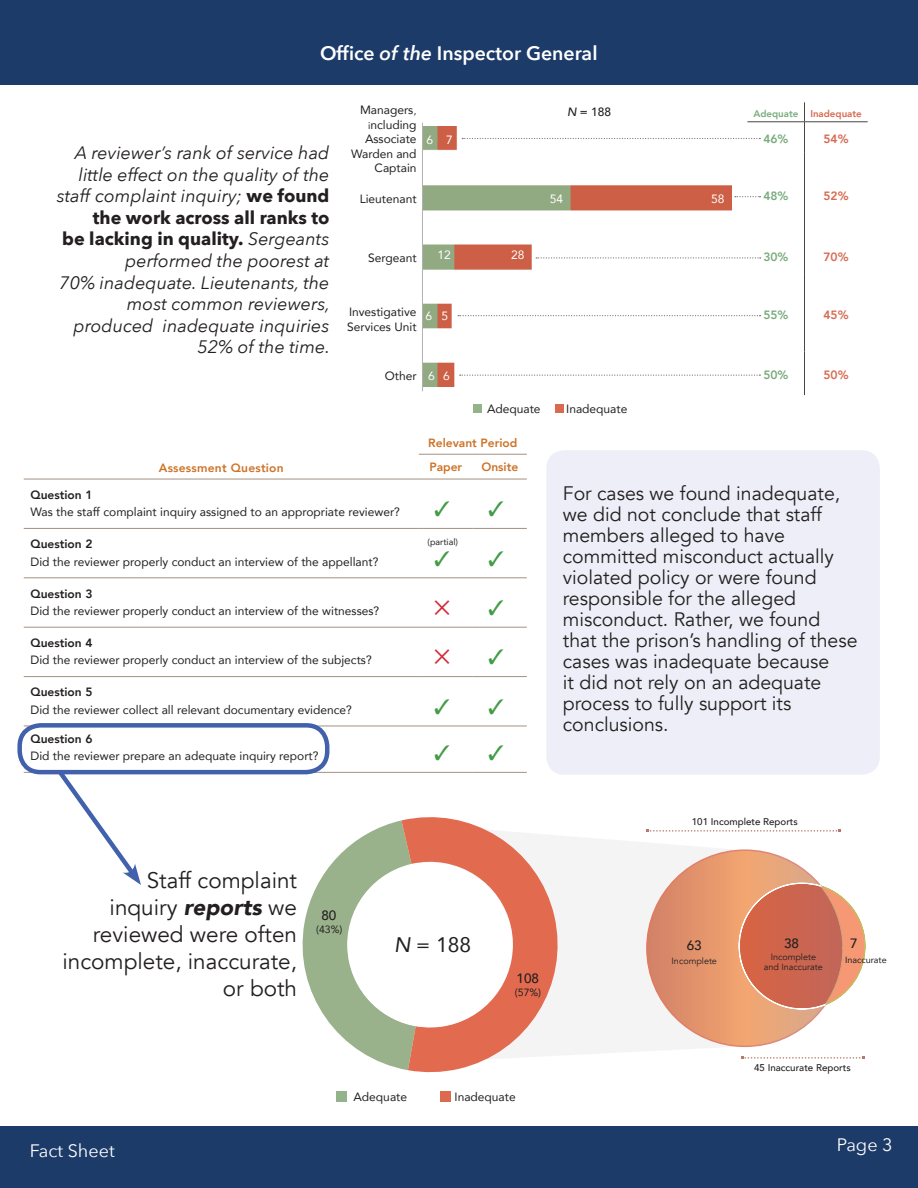
<style>
.page{position:relative;width:918px;height:1188px;background:#fff}
.page>*{position:absolute;margin:0;border:0;box-sizing:border-box;transform-origin:0 0}
.t1{font:22.5px/27px "Avenir";color:#231f20;text-align:right}
.t2{font:21px "Avenir";color:#231f20}
.Narrative_Paragraph{font:19.5px/21px "Avenir";color:#231f20}
.t3{font:600 19.5px "Avenir Next";color:#fff}
.t4{font:italic 18px/21.6px "Avenir Next";color:#231f20;text-align:right}
.t5{font:18px "Avenir Next";color:#fff}
.t6{font:500 13.5px "Avenir";color:#231f20}
.t7{font:12px/14.4px "Avenir";color:#231f20;text-align:right}
.t8{font:800 12px "Avenir";color:#231f20}
.t9{font:800 12px "Avenir";color:#cd7328}
.t10{font:800 12px "Avenir";letter-spacing:.02em;color:#cd7328}
.t11{font:800 12px "Avenir";color:#79ac7d}
.t12{font:800 12px "Avenir";color:#d76a51}
.t13{font:12px "Avenir";color:#fff}
.t14{font:500 12px "Avenir";color:#231f20}
.t15{font:10.5px "Avenir";color:#231f20}
.t16{font:500 9.75px "Avenir";color:#231f20}
.t17{font:800 9.75px "Avenir";color:#d76a51}
.t18{font:800 9.75px "Avenir";color:#79ac7d}
.t19{font:9px/10.8px "Avenir";color:#231f20;text-align:center}
.t20{font:9px "Avenir";color:#231f20}
.s1{font-style:italic}
.s2{font-weight:700;font-style:normal}
.s3{font-size:9.75px}
.s4{font-weight:900;font-style:italic}
</style>
<div class="page">
<div style="left:0;top:1126px;width:918px;height:62px;background:#1d3b69"></div>
<div style="left:546px;top:450px;width:334px;height:325px;background:#edeef7;border-radius:18px"></div>
<hr style="left:24px;top:479px;width:395px;height:1px;background:#a39182">
<hr style="left:419px;top:454px;width:54px;height:1px;background:#a39182">
<hr style="left:473px;top:454px;width:54px;height:1px;background:#a39182">
<hr style="left:24px;top:528px;width:395px;height:1px;background:#a39182">
<hr style="left:24px;top:578px;width:395px;height:1px;background:#a39182">
<hr style="left:24px;top:627px;width:395px;height:1px;background:#a39182">
<hr style="left:24px;top:676px;width:395px;height:1px;background:#a39182">
<hr style="left:419px;top:676px;width:54px;height:1px;background:#a39182">
<hr style="left:473px;top:676px;width:54px;height:1px;background:#a39182">
<hr style="left:24px;top:726px;width:395px;height:1px;background:#a39182">
<hr style="left:24px;top:772px;width:395px;height:1px;background:#a39182">
<hr style="left:419px;top:772px;width:54px;height:1px;background:#a39182">
<hr style="left:473px;top:772px;width:54px;height:1px;background:#a39182">
<div style="left:0;top:0;width:918px;height:85px;background:#1d3b69"></div>
<svg style="left:570px;top:829px;width:165px;height:226px;fill:#f4f4f5"></svg>
<svg style="left:647px;top:850px;width:196px;height:196px;background:#e4976e"></svg>
<svg style="left:738px;top:882px;width:127px;height:128px;background:#db876d"></svg>
<svg style="left:302px;top:820px;width:99px;height:249px"></svg>
<svg style="left:401px;top:817px;width:169px;height:256px;fill:#e26a4f"></svg>
<div style="left:348px;top:862px;width:164px;height:165px;background:#fff;border-radius:50%"></div>
<div style="left:440px;top:1091px;width:11px;height:11px;background:#dc6a4f"></div>
<div style="left:336px;top:1091px;width:11px;height:11px;background:#93b38b"></div>
<svg style="left:646px;top:830px;width:195px;height:2px"></svg>
<svg style="left:741px;top:1057px;width:124px;height:2px"></svg>
<img style="left:423px;top:126px;width:308px;height:261px">
<hr style="left:422px;top:123px;width:1px;height:268px;background:#b1b1b1">
<svg style="left:804px;top:102px;width:1px;height:19px"></svg>
<hr style="left:804px;top:122px;width:1px;height:31px;background:#4a4543">
<hr style="left:747px;top:121px;width:58px;height:1px;background:#4a4543">
<hr style="left:805px;top:121px;width:63px;height:1px;background:#4a4543">
<hr style="left:804px;top:153px;width:1px;height:82px;background:#4a4543">
<hr style="left:804px;top:235px;width:1px;height:40px;background:#4a4543">
<hr style="left:804px;top:275px;width:1px;height:76px;background:#4a4543">
<hr style="left:804px;top:351px;width:1px;height:44px;background:#4a4543">
<div style="left:473px;top:404px;width:9px;height:9px;background:#93b38b"></div>
<div style="left:555px;top:404px;width:8px;height:9px;background:#da6a4f"></div>
<svg style="left:462px;top:138px;width:298px;height:1px"></svg>
<svg style="left:735px;top:196px;width:26px;height:1px"></svg>
<svg style="left:536px;top:257px;width:225px;height:2px"></svg>
<svg style="left:458px;top:315px;width:303px;height:1px"></svg>
<svg style="left:460px;top:375px;width:300px;height:1px"></svg>
<div style="left:17px;top:723px;width:312px;height:51px;border:4px solid #4161ad;border-radius:21px"></div>
<svg style="left:53px;top:769px;width:88px;height:116px"></svg>
<svg style="left:419px;top:479px;width:108px;height:1px"></svg>
<svg style="left:419px;top:528px;width:108px;height:1px"></svg>
<svg style="left:419px;top:578px;width:108px;height:1px"></svg>
<svg style="left:419px;top:627px;width:108px;height:1px"></svg>
<svg style="left:419px;top:677px;width:107px;height:1px"></svg>
<svg style="left:419px;top:726px;width:108px;height:46px"></svg>
<p class="t3" style="left:320px;top:36px;width:279px">Office <span class="s1">of the</span> Inspector General</p>
<p class="t4" style="left:57px;top:141px;width:274px">A reviewer’s rank of service had little effect on the quality of the staff complaint inquiry; <span class="s2">we found the work across all ranks to<br>be lacking in quality.</span> Sergeants performed the poorest at</p>
<p class="t4" style="left:59px;top:271px;width:272px">70% inadequate. Lieutenants, the most common reviewers,</p>
<p class="t4" style="left:73px;top:314px;width:257px">produced inadequate inquiries</p>
<p class="t4" style="left:197px;top:335px;width:134px">52% of the time.</p>
<p class="t10" style="left:159px;top:458px;width:126px">Assessment Question</p>
<p class="t7" style="left:360px;top:103px;width:58px">Managers<span class="s3">,</span></p>
<p class="t14" style="left:567px;top:102px;width:46px"><span class="s1">N</span> = 188</p>
<p class="t7" style="left:351px;top:117px;width:67px"><span class="s3">i</span>ncluding<br>Associate<br>Warden and<br>Captain</p>
<p class="t7" style="left:360px;top:192px;width:58px">Lieutenant</p>
<p class="t13" style="left:427px;top:130px;width:8px">6</p>
<p class="t13" style="left:446px;top:130px;width:8px">7</p>
<p class="t13" style="left:550px;top:189px;width:15px">54</p>
<p class="t13" style="left:711px;top:189px;width:15px">58</p>
<p class="t7" style="left:368px;top:251px;width:50px">Sergeant</p>
<p class="t13" style="left:438px;top:245px;width:15px">12</p>
<p class="t13" style="left:511px;top:245px;width:15px">28</p>
<p class="t7" style="left:347px;top:305px;width:71px;text-align:left">Investigative<br>Services Unit</p>
<p class="t7" style="left:385px;top:368px;width:33px">Other</p>
<p class="t13" style="left:425px;top:306px;width:8px">6</p>
<p class="t13" style="left:441px;top:306px;width:8px">5</p>
<p class="t13" style="left:428px;top:366px;width:8px">6</p>
<p class="t13" style="left:443px;top:366px;width:8px">6</p>
<p class="t7" style="left:487px;top:401px;width:55px">Adequate</p>
<p class="t7" style="left:566px;top:401px;width:63px">Inadequate</p>
<p class="t9" style="left:428px;top:433px;width:91px">Relevant Period</p>
<p class="t9" style="left:429px;top:457px;width:34px">Paper</p>
<p class="t9" style="left:481px;top:457px;width:38px">Onsite</p>
<p class="t18" style="left:753px;top:106px;width:47px">Adequate</p>
<p class="t17" style="left:810px;top:106px;width:53px">Inadequate</p>
<p class="t11" style="left:763px;top:130px;width:27px">46%</p>
<p class="t12" style="left:824px;top:130px;width:27px">54%</p>
<p class="t11" style="left:763px;top:186px;width:27px">48%</p>
<p class="t12" style="left:824px;top:186px;width:27px">52%</p>
<p class="t11" style="left:763px;top:247px;width:27px">30%</p>
<p class="t12" style="left:824px;top:247px;width:27px">70%</p>
<p class="t11" style="left:763px;top:306px;width:27px">55%</p>
<p class="t12" style="left:824px;top:306px;width:27px">45%</p>
<p class="t11" style="left:763px;top:366px;width:27px">50%</p>
<p class="t12" style="left:824px;top:366px;width:27px">50%</p>
<p class="t8" style="left:30px;top:485px;width:63px">Question 1</p>
<p class="t7" style="left:30px;top:505px;width:371px">Was the staff complaint inquiry assigned to an appropriate reviewer?</p>
<p class="t8" style="left:30px;top:535px;width:63px">Question 2</p>
<p class="t7" style="left:30px;top:554px;width:350px">Did the reviewer properly conduct an interview of the appellant?</p>
<p class="t8" style="left:30px;top:584px;width:63px">Question 3</p>
<p class="t7" style="left:30px;top:603px;width:350px">Did the reviewer properly conduct an interview of the witnesses?</p>
<p class="t8" style="left:30px;top:633px;width:63px">Question 4</p>
<p class="t7" style="left:30px;top:653px;width:343px">Did the reviewer properly conduct an interview of the subjects?</p>
<p class="t8" style="left:30px;top:683px;width:63px">Question 5</p>
<p class="t7" style="left:30px;top:702px;width:323px">Did the reviewer collect all relevant documentary evidence?</p>
<p class="t8" style="left:30px;top:729px;width:63px">Question 6</p>
<p class="t7" style="left:30px;top:749px;width:290px">Did the reviewer prepare an adequate inquiry report?</p>
<p class="t20" style="left:428px;top:535px;width:32px">(partial)</p>
<p class="t1" style="left:62px;top:867px;width:236px">Staff complaint<br>inquiry <span class="s4">reports</span> we reviewed were often incomplete, inaccurate, or both</p>
<p class="t6" style="left:321px;top:904px;width:17px">80</p>
<p class="t15" style="left:316px;top:920px;width:28px">(43%)</p>
<p class="t2" style="left:394px;top:928px;width:79px"><span class="s1">N</span> = 188</p>
<p class="Narrative_Paragraph" style="left:563px;top:483px;width:296px">For cases we found inadequate, we did not conclude that staff members alleged to have committed misconduct actually violated policy or were found responsible for the alleged misconduct. Rather, we found that the prison’s handling of these cases was inadequate because<br>it did not rely on an adequate process to fully support its conclusions.</p>
<p class="t16" style="left:692px;top:813px;width:108px">101 Incomplete Reports</p>
<p class="t6" style="left:517px;top:967px;width:24px">108</p>
<p class="t15" style="left:515px;top:984px;width:28px">(57%)</p>
<p class="t6" style="left:687px;top:933px;width:17px">63</p>
<p class="t6" style="left:784px;top:931px;width:17px">38</p>
<p class="t6" style="left:850px;top:932px;width:9px">7</p>
<p class="t19" style="left:764px;top:951px;width:61px">Incomplete and Inaccurate</p>
<p class="t20" style="left:845px;top:952px;width:43px">Inaccurate</p>
<p class="t19" style="left:672px;top:956px;width:47px">Incomplete</p>
<p class="t5" style="left:30px;top:1136px;width:87px">Fact Sheet</p>
<p class="t7" style="left:354px;top:1089px;width:55px">Adequate</p>
<p class="t7" style="left:455px;top:1089px;width:63px">Inadequate</p>
<p class="t16" style="left:754px;top:1059px;width:98px">45 Inaccurate Reports</p>
<p class="t5" style="left:837px;top:1130px;width:57px">Page 3</p>
</div>
